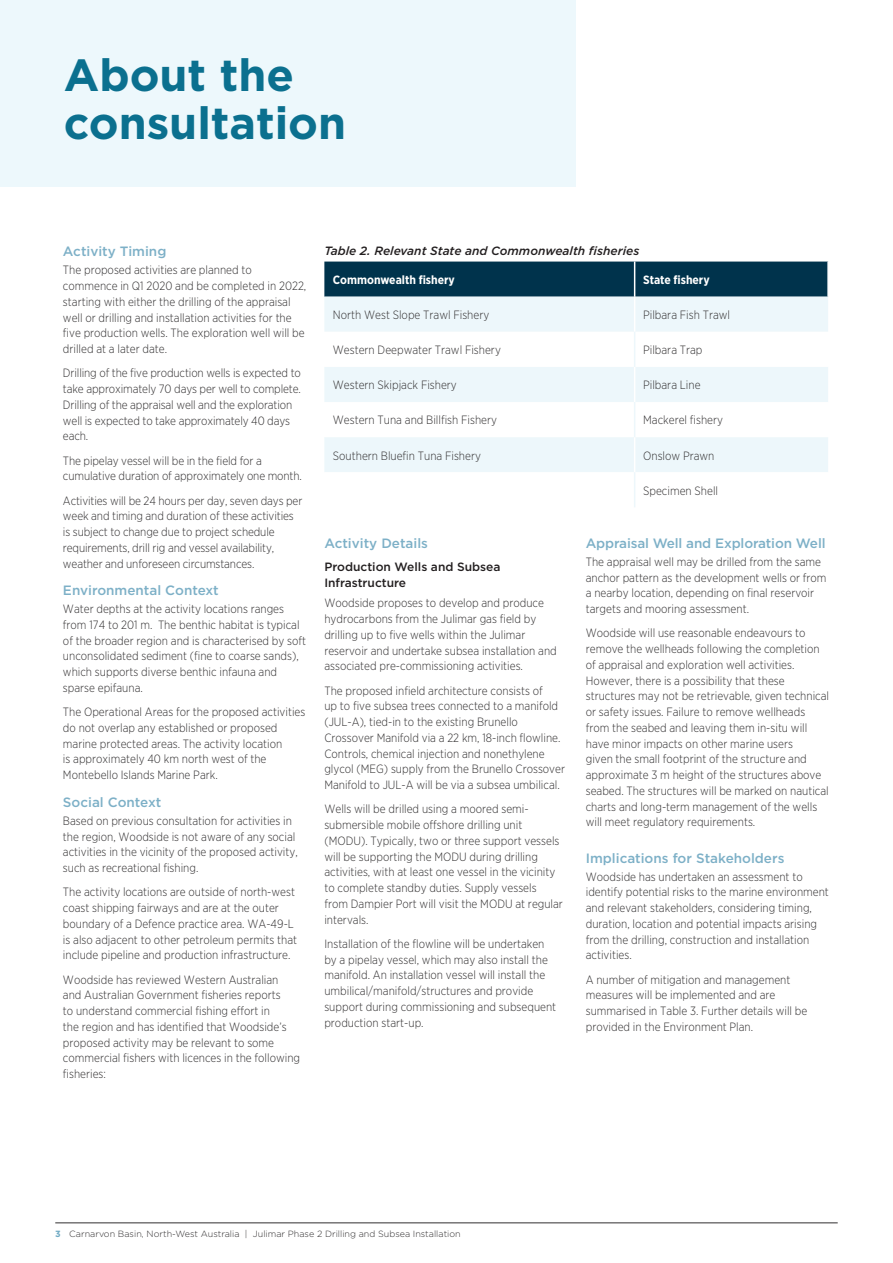
<style>
.page{position:relative;width:893px;height:1263px;background:#fff}
.page>*{position:absolute;margin:0;border:0;box-sizing:border-box;transform-origin:0 0}
.Page_Title__H1{font:700 45px/48px "Gotham";color:#0b708f}
.Subhead{font:500 13.5px "Gotham";color:#7db0c7}
.Body_Copy{font:300 12px/15.8px "Gotham Narrow";color:#312f30}
.t1{font:italic 500 12px "Gotham";color:#231f20}
.t2{font:500 12px/16.5px "Gotham";color:#231f20}
.Header_Row_Aligned_R{font:700 12px "Gotham Narrow";color:#fff}
.t3{font:300 9px "Gotham";color:#312f30}
.s1{font-weight:700;color:#6faac4}
</style>
<div class="page">
<hr style="left:55px;top:1222px;width:783px;height:1px;background:#312f30">
<div style="left:0;top:0;width:575px;height:186px;background:#edf8fc"></div>
<div style="left:324px;top:262px;width:503px;height:35px;background:#00334c"></div>
<div style="left:324px;top:297px;width:504px;height:35px;background:#edf7fb"></div>
<svg style="left:324px;top:367px;width:504px;height:105px;fill:#edf7fb"></svg>
<hr style="left:634px;top:297px;width:1px;height:35px;background:#fff">
<hr style="left:634px;top:367px;width:1px;height:35px;background:#fff">
<hr style="left:634px;top:437px;width:1px;height:35px;background:#fff">
<hr style="left:634px;top:332px;width:1px;height:35px;background:#edf7fb">
<hr style="left:634px;top:402px;width:1px;height:35px;background:#edf7fb">
<hr style="left:634px;top:472px;width:1px;height:35px;background:#edf7fb">
<hr style="left:634px;top:262px;width:1px;height:35px;background:#fff">
<p class="Page_Title__H1" style="left:64px;top:51px;width:284px">About the consultation</p>
<p class="Subhead" style="left:63px;top:243px;width:105px">Activity Timing</p>
<p class="Body_Copy" style="left:63px;top:262px;width:245px">The proposed activities are planned to commence in Q1 2020 and be completed in 2022, starting with either the drilling of the appraisal well or drilling and installation activities for the five production wells. The exploration well will be drilled at a later date.</p>
<p class="Body_Copy" style="left:63px;top:365px;width:239px">Drilling of the five production wells is expected to take approximately 70 days per well to complete.<br>Drilling of the appraisal well and the exploration well is expected to take approximately 40 days each.</p>
<p class="Body_Copy" style="left:63px;top:452px;width:241px">The pipelay vessel will be in the field for a cumulative duration of approximately one month.</p>
<p class="Body_Copy" style="left:63px;top:492px;width:241px">Activities will be 24 hours per day, seven days per week and timing and duration of these activities is subject to change due to project schedule requirements, drill rig and vessel availability, weather and unforeseen circumstances.</p>
<p class="Subhead" style="left:63px;top:582px;width:157px">Environmental Context</p>
<p class="Body_Copy" style="left:63px;top:601px;width:245px">Water depths at the activity locations ranges from 174 to 201 m. The benthic habitat is typical of the broader region and is characterised by soft unconsolidated sediment (fine to coarse sands), which supports diverse benthic infauna and sparse epifauna.</p>
<p class="Body_Copy" style="left:63px;top:704px;width:244px">The Operational Areas for the proposed activities do not overlap any established or proposed marine protected areas. The activity location<br>is approximately 40 km north west of the Montebello Islands Marine Park.</p>
<p class="Subhead" style="left:63px;top:793px;width:100px">Social Context</p>
<p class="Body_Copy" style="left:63px;top:812px;width:236px">Based on previous consultation for activities in the region, Woodside is not aware of any social activities in the vicinity of the proposed activity, such as recreational fishing.</p>
<p class="Body_Copy" style="left:63px;top:884px;width:236px">The activity locations are outside of north-west coast shipping fairways and are at the outer boundary of a Defence practice area. WA-49-L is also adjacent to other petroleum permits that include pipeline and production infrastructure.</p>
<p class="Body_Copy" style="left:63px;top:971px;width:239px">Woodside has reviewed Western Australian<br>and Australian Government fisheries reports<br>to understand commercial fishing effort in<br>the region and has identified that Woodside’s proposed activity may be relevant to some commercial fishers with licences in the following fisheries:</p>
<h6 class="t1" style="left:324px;top:243px;width:316px">Table 2. Relevant State and Commonwealth fisheries</h6>
<p class="Header_Row_Aligned_R" style="left:333px;top:272px;width:124px">Commonwealth fishery</p>
<p class="Header_Row_Aligned_R" style="left:643px;top:272px;width:68px">State fishery</p>
<p class="Body_Copy" style="left:333px;top:307px;width:158px">North West Slope Trawl Fishery</p>
<p class="Body_Copy" style="left:643px;top:307px;width:88px">Pilbara Fish Trawl</p>
<p class="Body_Copy" style="left:333px;top:342px;width:170px">Western Deepwater Trawl Fishery</p>
<p class="Body_Copy" style="left:643px;top:342px;width:61px">Pilbara Trap</p>
<p class="Body_Copy" style="left:333px;top:377px;width:125px">Western Skipjack Fishery</p>
<p class="Body_Copy" style="left:643px;top:377px;width:59px">Pilbara Line</p>
<p class="Body_Copy" style="left:333px;top:412px;width:166px">Western Tuna and Billfish Fishery</p>
<p class="Body_Copy" style="left:643px;top:412px;width:81px">Mackerel fishery</p>
<p class="Body_Copy" style="left:333px;top:447px;width:150px">Southern Bluefin Tuna Fishery</p>
<p class="Body_Copy" style="left:643px;top:447px;width:73px">Onslow Prawn</p>
<p class="Body_Copy" style="left:643px;top:482px;width:76px">Specimen Shell</p>
<p class="Subhead" style="left:324px;top:534px;width:105px">Activity Details</p>
<h5 class="t2" style="left:324px;top:558px;width:178px">Production Wells and Subsea<br>Infrastructure</h5>
<p class="Body_Copy" style="left:324px;top:595px;width:234px">Woodside proposes to develop and produce hydrocarbons from the Julimar gas field by drilling up to five wells within the Julimar reservoir and undertake subsea installation and associated pre-commissioning activities.</p>
<p class="Body_Copy" style="left:324px;top:682px;width:242px">The proposed infield architecture consists of<br>up to five subsea trees connected to a manifold (JUL-A), tied-in to the existing Brunello Crossover Manifold via a 22 km, 18-inch flowline.<br>Controls, chemical injection and nonethylene glycol (MEG) supply from the Brunello Crossover Manifold to JUL-A will be via a subsea umbilical.</p>
<p class="Body_Copy" style="left:324px;top:801px;width:240px">Wells will be drilled using a moored semi&shy;submersible mobile offshore drilling unit (MODU). Typically, two or three support vessels will be supporting the MODU during drilling activities, with at least one vessel in the vicinity to complete standby duties. Supply vessels from Dampier Port will visit the MODU at regular intervals.</p>
<p class="Body_Copy" style="left:324px;top:935px;width:233px">Installation of the flowline will be undertaken by a pipelay vessel, which may also install the manifold. An installation vessel will install the umbilical/manifold/structures and provide support during commissioning and subsequent production start-up.</p>
<p class="Subhead" style="left:586px;top:534px;width:241px">Appraisal Well and Exploration Well</p>
<p class="Body_Copy" style="left:586px;top:553px;width:242px">The appraisal well may be drilled from the same anchor pattern as the development wells or from a nearby location, depending on final reservoir targets and mooring assessment.</p>
<p class="Body_Copy" style="left:586px;top:625px;width:245px">Woodside will use reasonable endeavours to remove the wellheads following the completion of appraisal and exploration well activities.<br>However, there is a possibility that these structures may not be retrievable, given technical or safety issues. Failure to remove wellheads from the seabed and leaving them in-situ will have minor impacts on other marine users<br>given the small footprint of the structure and approximate 3 m height of the structures above seabed. The structures will be marked on nautical charts and long-term management of the wells will meet regulatory requirements.</p>
<p class="Subhead" style="left:586px;top:849px;width:200px">Implications for Stakeholders</p>
<p class="Body_Copy" style="left:586px;top:868px;width:245px">Woodside has undertaken an assessment to identify potential risks to the marine environment and relevant stakeholders, considering timing, duration, location and potential impacts arising from the drilling, construction and installation activities.</p>
<p class="Body_Copy" style="left:586px;top:971px;width:223px">A number of mitigation and management measures will be implemented and are summarised in Table 3. Further details will be provided in the Environment Plan.</p>
<p class="t3" style="left:55px;top:1228px;width:407px"><span class="s1">3</span> Carnarvon Basin, North-West Australia | Julimar Phase 2 Drilling and Subsea Installation</p>
</div>
